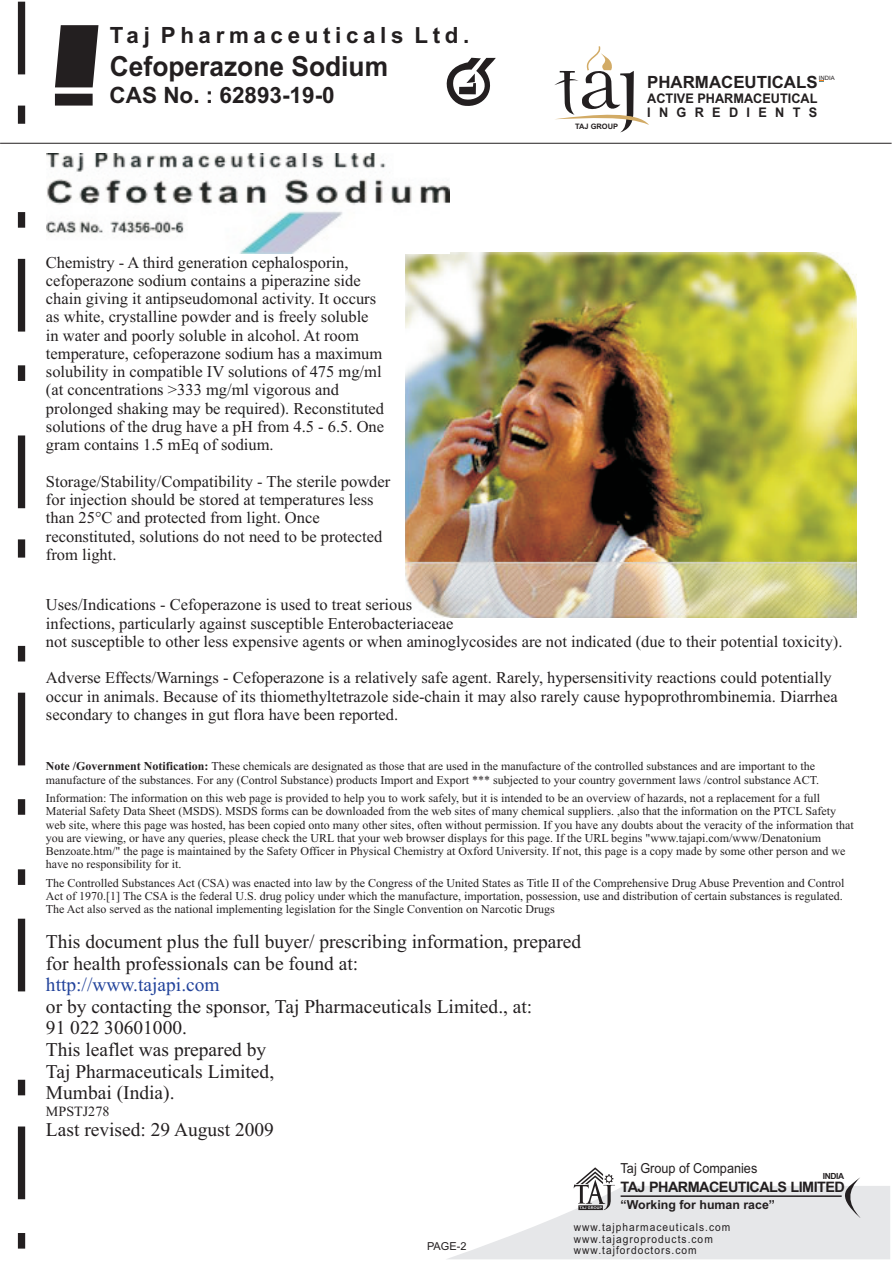
<style>
.page{position:relative;width:893px;height:1263px;background:#fff}
.page>*{position:absolute;margin:0;border:0;box-sizing:border-box;transform-origin:0 0}
.t1{font:700 27.75px "Arial";color:#231f20;scale:.95 1}
.t2{font:700 22.5px "Arial";color:#231f20}
.t3{font:700 22.35px "Arial Narrow";letter-spacing:.17em;color:#231f20;scale:1.22 1}
.t4{font:19.5px/21.6px "Times New Roman";color:#231f20}
.t5{font:19.5px "Times New Roman";color:#22439b}
.t6{font:700 16.8px "Arial";color:#231f20}
.t7{font:16.5px/18.3px "Times New Roman";color:#231f20}
.t8{font:700 14.4px "Arial";letter-spacing:-.04em;color:#231f20}
.t9{font:14.1px "Times New Roman";color:#231f20}
.t10{font:13.8px "Arial";color:#231f20;scale:.92 1}
.t11{font:700 13.2px/14.9px "Arial";color:#231f20;scale:.96 1}
.t12{font:700 12.45px "Arial";color:#231f20}
.t13{font:12px/13.4px "Times New Roman";color:#231f20}
.t14{font:11.1px/23.7px "Arial";letter-spacing:.1em;color:#231f20;scale:.92 1}
.t15{font:10.95px "Arial";color:#231f20}
.t16{font:700 8.4px "Arial";letter-spacing:-.04em;color:#231f20}
.t17{font:700 7.5px "Arial";color:#231f20}
.t18{font:5.85px "Arial";color:#231f20}
.s1{font-weight:700}
</style>
<div class="page">
<img style="left:405px;top:253px;width:452px;height:365px">
<img style="left:46px;top:154px;width:403px;height:99px">
<svg style="left:448px;top:1167px;width:442px;height:92px"></svg>
<svg style="left:554px;top:46px;width:95px;height:86px"></svg>
<hr style="left:0;top:143px;width:892px;height:1px;background:#231f20">
<svg style="left:18px;top:2px;width:7px;height:1246px"></svg>
<svg style="left:55px;top:25px;width:43px;height:62px;background:#3e3b3c"></svg>
<div style="left:55px;top:94px;width:38px;height:12px;background:#231f20"></div>
<svg style="left:446px;top:58px;width:50px;height:48px"></svg>
<h3 class="t3" style="left:110px;top:27px;width:296px">Taj Pharmaceuticals Ltd.</h3>
<h1 class="t1" style="left:110px;top:56px;width:294px">Cefoperazone Sodium</h1>
<h2 class="t2" style="left:110px;top:86px;width:227px">CAS No. : 62893-19-0</h2>
<p class="t17" style="left:575px;top:123px;width:45px">TAJ GROUP</p>
<p class="t18" style="left:819px;top:76px;width:17px">INDIA</p>
<h3 class="t6" style="left:647px;top:76px;width:172px">PHARMACEUTICALS</h3>
<p class="t11" style="left:647px;top:92px;width:179px">ACTIVE PHARMACEUTICAL<br>INGREDIENTS</p>
<p class="t7" style="left:46px;top:254px;width:340px">Chemistry - A third generation cephalosporin, cefoperazone sodium contains a piperazine side chain giving it antipseudomonal activity. It occurs as white, crystalline powder and is freely soluble in water and poorly soluble in alcohol. At room temperature, cefoperazone sodium has a maximum solubility in compatible IV solutions of 475 mg/ml (at concentrations &gt;333 mg/ml vigorous and prolonged shaking may be required). Reconstituted solutions of the drug have a pH from 4.5 - 6.5. One gram contains 1.5 mEq of sodium.</p>
<h3 class="t7" style="left:46px;top:474px;width:346px">Storage/Stability/Compatibility - The sterile powder for injection should be stored at temperatures less than 25°C and protected from light. Once reconstituted, solutions do not need to be protected from light.</h3>
<p class="t7" style="left:46px;top:597px;width:798px">Uses/Indications - Cefoperazone is used to treat serious<br>infections, particularly against susceptible Enterobacteriaceae<br>not susceptible to other less expensive agents or when aminoglycosides are not indicated (due to their potential toxicity).</p>
<p class="t7" style="left:46px;top:670px;width:793px">Adverse Effects/Warnings - Cefoperazone is a relatively safe agent. Rarely, hypersensitivity reactions could potentially occur in animals. Because of its thiomethyltetrazole side-chain it may also rarely cause hypoprothrombinemia. Diarrhea secondary to changes in gut flora have been reported.</p>
<p class="t13" style="left:46px;top:761px;width:775px"><span class="s1">Note /Government Notification:</span> These chemicals are designated as those that are used in the manufacture of the controlled substances and are important to the manufacture of the substances. For any (Control Substance) products Import and Export *** subjected to your country government laws /control substance ACT.</p>
<p class="t13" style="left:46px;top:792px;width:809px">Information: The information on this web page is provided to help you to work safely, but it is intended to be an overview of hazards, not a replacement for a full Material Safety Data Sheet (MSDS). MSDS forms can be downloaded from the web sites of many chemical suppliers. ,also that the information on the PTCL Safety web site, where this page was hosted, has been copied onto many other sites, often without permission. If you have any doubts about the veracity of the information that you are viewing, or have any queries, please check the URL that your web browser displays for this page. If the URL begins "www.tajapi.com/www/Denatonium Benzoate.htm/" the page is maintained by the Safety Officer in Physical Chemistry at Oxford University. If not, this page is a copy made by some other person and we have no responsibility for it.</p>
<p class="t13" style="left:46px;top:877px;width:800px">The Controlled Substances Act (CSA) was enacted into law by the Congress of the United States as Title II of the Comprehensive Drug Abuse Prevention and Control<br>Act of 1970.[1] The CSA is the federal U.S. drug policy under which the manufacture, importation, possession, use and distribution of certain substances is regulated.<br>The Act also served as the national implementing legislation for the Single Convention on Narcotic Drugs</p>
<h3 class="t4" style="left:46px;top:933px;width:537px">This document plus the full buyer/ prescribing information, prepared for health professionals can be found at:</h3>
<h3 class="t4" style="left:46px;top:997px;width:488px">or by contacting the sponsor, Taj Pharmaceuticals Limited., at:<br>91 022 30601000.<br>This leaflet was prepared by<br>Taj Pharmaceuticals Limited,<br>Mumbai (India).</h3>
<h3 class="t4" style="left:46px;top:1121px;width:229px">Last revised: 29 August 2009</h3>
<h3 class="t5" style="left:46px;top:978px;width:175px">http://www.tajapi.com</h3>
<p class="t9" style="left:46px;top:1106px;width:65px">MPSTJ278</p>
<p class="t10" style="left:621px;top:1163px;width:150px">Taj Group of Companies</p>
<p class="t8" style="left:621px;top:1181px;width:226px">TAJ PHARMACEUTICALS LIMITED</p>
<p class="t12" style="left:621px;top:1200px;width:156px">“Working for human race”</p>
<p class="t16" style="left:823px;top:1172px;width:23px">INDIA</p>
<p class="t15" style="left:427px;top:1242px;width:41px">PAGE-2</p>
<p class="t14" style="left:574px;top:1216px;width:172px">www.tajpharmaceuticals.com www.tajfordoctors.com</p>
<p class="t14" style="left:574px;top:1228px;width:152px">www.tajagroproducts.com</p>
</div>
